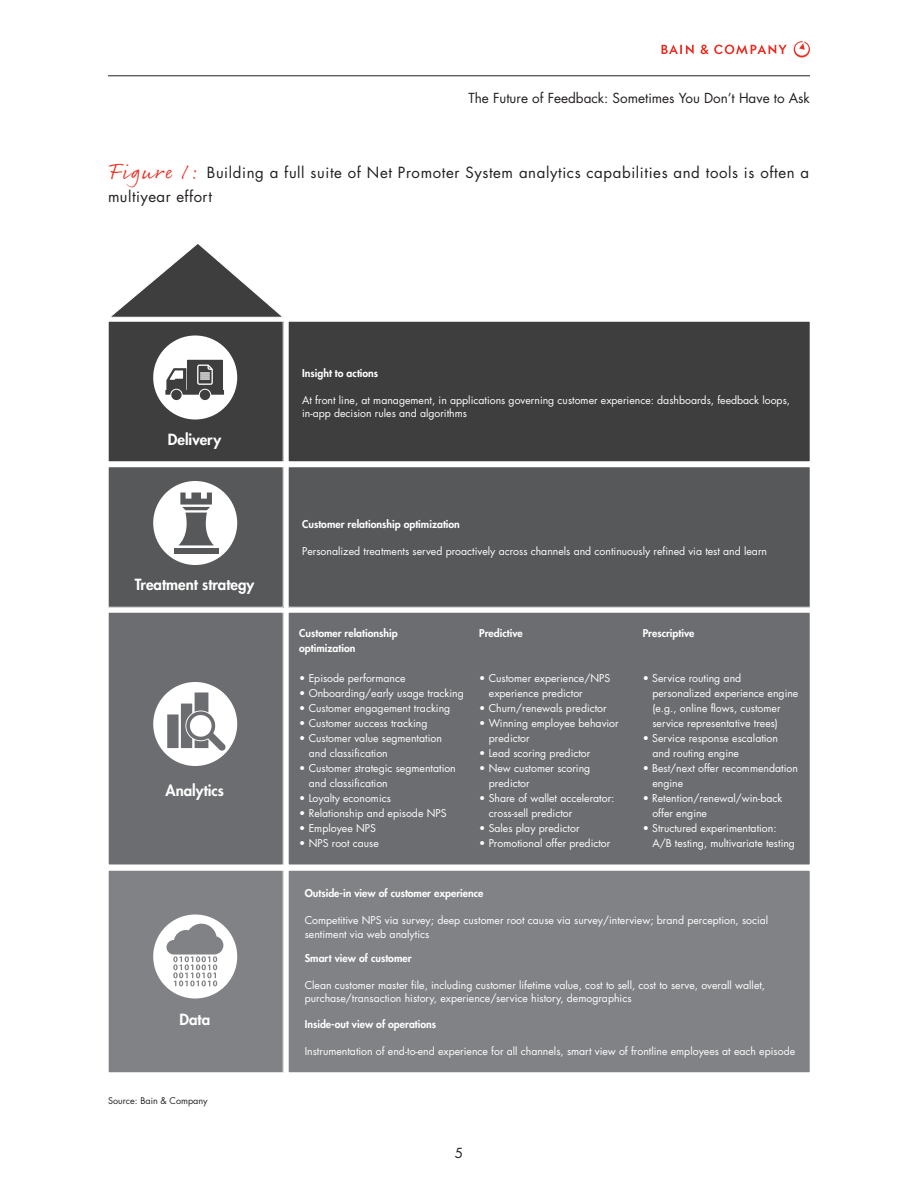
<style>
.page{position:relative;width:918px;height:1188px;background:#fff}
.page>*{position:absolute;margin:0;border:0;box-sizing:border-box;transform-origin:0 0}
.Chart_tagline{font:15px/24px "Futura";letter-spacing:.04em;color:#231f20}
.t1{font:800 15px "Futura";color:#fff}
.t2{font:13.5px "Futura";color:#231f20}
.t3{font:10.5px/15px "Futura";color:#fff}
.t4{font:800 10.5px/15px "Futura";color:#fff}
.t5{font:9px "Futura";color:#231f20}
.s1{font-family:"Rollerscript Rough";font-size:22.5px;color:#ee2e22}
</style>
<div class="page">
<hr style="left:108px;top:76px;width:702px;height:1px;background:#231f20">
<svg style="left:662px;top:45px;width:32px;height:9px"></svg>
<svg style="left:701px;top:45px;width:86px;height:9px"></svg>
<svg style="left:794px;top:41px;width:16px;height:17px"></svg>
<div style="left:108px;top:321px;width:175px;height:141px;background:#3e3e3f"></div>
<div style="left:108px;top:321px;width:175px;height:141px;border:1px solid #fff"></div>
<div style="left:288px;top:321px;width:522px;height:141px;background:#3e3e3f"></div>
<div style="left:288px;top:321px;width:522px;height:141px;border:1px solid #fff"></div>
<div style="left:108px;top:467px;width:175px;height:140px;background:#57585a"></div>
<div style="left:288px;top:467px;width:522px;height:140px;background:#57585a"></div>
<div style="left:108px;top:612px;width:175px;height:253px;background:#6c6d70"></div>
<div style="left:108px;top:612px;width:175px;height:253px;border:1px solid #fff"></div>
<div style="left:288px;top:612px;width:522px;height:253px;background:#6c6d70"></div>
<div style="left:288px;top:612px;width:522px;height:253px;border:1px solid #fff"></div>
<div style="left:108px;top:870px;width:175px;height:203px;background:#808285"></div>
<div style="left:108px;top:870px;width:175px;height:203px;border:1px solid #fff"></div>
<div style="left:288px;top:870px;width:522px;height:203px;background:#808285"></div>
<div style="left:288px;top:870px;width:522px;height:203px;border:1px solid #fff"></div>
<svg style="left:111px;top:244px;width:171px;height:74px"></svg>
<div style="left:153px;top:336px;width:84px;height:84px;background:#fff;border-radius:50%"></div>
<div style="left:153px;top:481px;width:84px;height:84px;background:#fff;border-radius:50%"></div>
<div style="left:153px;top:682px;width:84px;height:84px;background:#fff;border-radius:50%"></div>
<div style="left:153px;top:915px;width:84px;height:84px;background:#fff;border-radius:50%"></div>
<svg style="left:166px;top:924px;width:57px;height:62px"></svg>
<div style="left:200px;top:390px;width:10px;height:10px;background:#3e3e3f;border-radius:50%"></div>
<div style="left:171px;top:390px;width:11px;height:10px;background:#3e3e3f;border-radius:50%"></div>
<svg style="left:165px;top:360px;width:59px;height:35px"></svg>
<div style="left:174px;top:548px;width:44px;height:5px;background:#57585a"></div>
<svg style="left:179px;top:493px;width:35px;height:52px"></svg>
<svg style="left:167px;top:692px;width:59px;height:59px"></svg>
<p class="t2" style="left:468px;top:89px;width:343px">The Future of Feedback: Sometimes You Don’t Have to Ask</p>
<p class="Chart_tagline" style="left:108px;top:161px;width:703px"><span class="s1">Figure 1:</span> Building a full suite of Net Promoter System analytics capabilities and tools is often a multiyear effort</p>
<p class="t1" style="left:168px;top:429px;width:55px">Delivery</p>
<p class="t1" style="left:135px;top:575px;width:121px">Treatment strategy</p>
<p class="t1" style="left:166px;top:780px;width:60px">Analytics</p>
<p class="t1" style="left:179px;top:1010px;width:32px">Data</p>
<p class="t5" style="left:108px;top:1094px;width:101px">Source: Bain &amp; Company</p>
<p class="t4" style="left:302px;top:365px;width:78px">Insight to actions</p>
<p class="t3" style="left:302px;top:393px;width:489px;line-height:13.5px">At front line, at management, in applications governing customer experience: dashboards, feedback loops, in-app decision rules and algorithms</p>
<p class="t4" style="left:302px;top:517px;width:159px">Customer relationship optimization</p>
<p class="t3" style="left:302px;top:544px;width:466px">Personalized treatments served proactively across channels and continuously refined via test and learn</p>
<p class="t4" style="left:299px;top:626px;width:100px">Customer relationship optimization</p>
<p class="t3" style="left:299px;top:671px;width:108px">• Episode performance</p>
<p class="t3" style="left:299px;top:686px;width:166px">• Onboarding/early usage tracking</p>
<p class="t3" style="left:299px;top:701px;width:153px">• Customer engagement tracking</p>
<p class="t3" style="left:299px;top:716px;width:130px">• Customer success tracking</p>
<p class="t3" style="left:309px;top:731px;width:134px;text-indent:-10px">• Customer value segmentation and classification</p>
<p class="t3" style="left:309px;top:761px;width:148px;text-indent:-10px">• Customer strategic segmentation and classification</p>
<p class="t3" style="left:299px;top:791px;width:93px">• Loyalty economics</p>
<p class="t3" style="left:299px;top:806px;width:149px">• Relationship and episode NPS</p>
<p class="t3" style="left:299px;top:821px;width:78px">• Employee NPS</p>
<p class="t3" style="left:299px;top:836px;width:81px">• NPS root cause</p>
<p class="t4" style="left:479px;top:626px;width:45px">Predictive</p>
<p class="t3" style="left:489px;top:671px;width:123px;text-indent:-10px">• Customer experience/NPS experience predictor</p>
<p class="t3" style="left:479px;top:701px;width:129px">• Churn/renewals predictor</p>
<p class="t3" style="left:489px;top:716px;width:131px;text-indent:-10px">• Winning employee behavior predictor</p>
<p class="t3" style="left:479px;top:746px;width:113px">• Lead scoring predictor</p>
<p class="t3" style="left:489px;top:761px;width:103px;text-indent:-10px">• New customer scoring predictor</p>
<p class="t3" style="left:489px;top:791px;width:127px;text-indent:-10px">• Share of wallet accelerator: cross-sell predictor</p>
<p class="t3" style="left:479px;top:821px;width:102px">• Sales play predictor</p>
<p class="t3" style="left:479px;top:836px;width:133px">• Promotional offer predictor</p>
<p class="t4" style="left:643px;top:626px;width:53px">Prescriptive</p>
<p class="t3" style="left:652px;top:671px;width:148px;text-indent:-10px">• Service routing and personalized experience engine (e.g., online flows, customer service representative trees)</p>
<p class="t3" style="left:652px;top:731px;width:127px;text-indent:-10px">• Service response escalation and routing engine</p>
<p class="t3" style="left:652px;top:761px;width:147px;text-indent:-10px">• Best/next offer recommendation engine</p>
<p class="t3" style="left:652px;top:791px;width:131px;text-indent:-10px">• Retention/renewal/win-back offer engine</p>
<p class="t3" style="left:652px;top:821px;width:144px;text-indent:-10px">• Structured experimentation:<br>A/B testing, multivariate testing</p>
<p class="t4" style="left:305px;top:886px;width:180px">Outside-in view of customer experience</p>
<p class="t3" style="left:305px;top:914px;width:465px;line-height:13.5px">Competitive NPS via survey; deep customer root cause via survey/interview; brand perception, social sentiment via web analytics</p>
<p class="t4" style="left:305px;top:950px;width:108px">Smart view of customer</p>
<p class="t3" style="left:305px;top:978px;width:462px;line-height:13.5px">Clean customer master file, including customer lifetime value, cost to sell, cost to serve, overall wallet, purchase/transaction history, experience/service history, demographics</p>
<p class="t4" style="left:305px;top:1016px;width:133px">Inside-out view of operations</p>
<p class="t3" style="left:305px;top:1044px;width:492px">Instrumentation of end-to-end experience for all channels, smart view of frontline employees at each episode</p>
<p class="t2" style="left:455px;top:1144px;width:10px">5</p>
</div>
